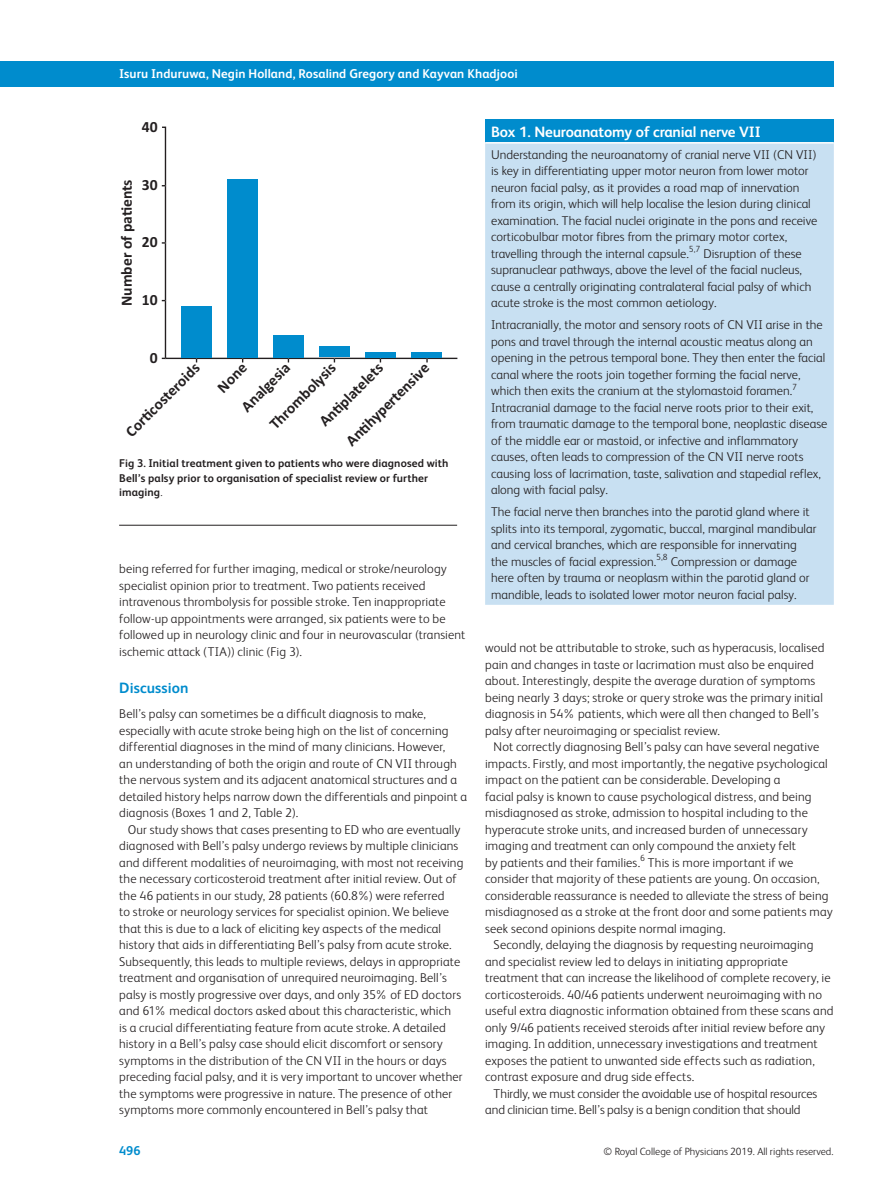
<style>
.page{position:relative;width:893px;height:1191px;background:#fff}
.page>*{position:absolute;margin:0;border:0;box-sizing:border-box;transform-origin:0 0}
.t1{font:700 15.6px "Calibri";color:#231f20}
.t2{font:700 15px "FS Albert";letter-spacing:-.01em;color:#fff}
.t3{font:700 15px "FS Albert";letter-spacing:.005em;color:#008ccd}
.t4{font:300 12.75px/16.5px "FS Albert";letter-spacing:.005em;color:#231f20}
.t5{font:700 12.75px "FS Albert";letter-spacing:.005em;color:#fff}
.t6{font:700 12.75px "FS Albert";color:#008ccd}
.t7{font:700 11.25px/14.7px "FS Albert";letter-spacing:.01em;color:#231f20}
.t8{font:300 10.5px "FS Albert";color:#231f20}
.s1{font-weight:300}
</style>
<div class="page">
<div style="left:0;top:62px;width:833px;height:25px;background:#008ccd"></div>
<hr style="left:119px;top:525px;width:338px;height:1px;background:#231f20">
<svg style="left:161px;top:126px;width:296px;height:234px"></svg>
<div style="left:181px;top:306px;width:31px;height:51px;background:#008ccd"></div>
<div style="left:273px;top:335px;width:30px;height:22px;background:#008ccd"></div>
<div style="left:319px;top:346px;width:30px;height:11px;background:#008ccd"></div>
<div style="left:366px;top:352px;width:30px;height:5px;background:#008ccd"></div>
<div style="left:412px;top:352px;width:30px;height:5px;background:#008ccd"></div>
<div style="left:227px;top:179px;width:31px;height:178px;background:#008ccd"></div>
<div style="left:485px;top:119px;width:349px;height:24px;background:#008ccd"></div>
<div style="left:485px;top:144px;width:349px;height:461px;background:#c8e0f2"></div>
<hr style="left:485px;top:142px;width:349px;height:2px;background:#fff">
<p class="t5" style="left:119px;top:68px;width:400px">Isuru Induruwa, Negin Holland, Rosalind Gregory and Kayvan Khadjooi</p>
<p class="t1" style="left:142px;top:122px;width:17px">40</p>
<p class="t1" style="left:142px;top:179px;width:17px">30</p>
<p class="t1" style="left:121px;top:306px;width:128px;rotate:-90deg">Number of pa-ents</p>
<p class="t1" style="left:142px;top:237px;width:17px">20</p>
<p class="t1" style="left:142px;top:294px;width:17px">10</p>
<p class="t1" style="left:150px;top:352px;width:9px">0</p>
<p class="t1" style="left:124px;top:430px;width:99px;rotate:-45deg">Cor-costeroids</p>
<p class="t1" style="left:240px;top:405px;width:64px;rotate:-45deg">Analgesia</p>
<p class="t1" style="left:268px;top:423px;width:88px;rotate:-45deg">Thrombolysis</p>
<p class="t1" style="left:318px;top:420px;width:84px;rotate:-45deg">An-platelets</p>
<p class="t1" style="left:345px;top:439px;width:112px;rotate:-45deg">An-hypertensive</p>
<p class="t7" style="left:119px;top:456px;width:331px">Fig 3. Initial treatment given to patients who were diagnosed with<br>Bell’s palsy prior to organisation of specialist review or further imaging<span class="s1">.</span></p>
<p class="t1" style="left:216px;top:386px;width:36px;rotate:-45deg">None</p>
<p class="t4" style="left:119px;top:562px;width:348px">being referred for further imaging, medical or stroke/neurology specialist opinion prior to treatment. Two patients received intravenous thrombolysis for possible stroke. Ten inappropriate follow-up appointments were arranged, six patients were to be followed up in neurology clinic and four in neurovascular (transient ischemic attack (TIA)) clinic (Fig 3 ).</p>
<p class="t3" style="left:119px;top:682px;width:71px">Discussion</p>
<p class="t4" style="left:119px;top:707px;width:349px">Bell’s palsy can sometimes be a difficult diagnosis to make, especially with acute stroke being high on the list of concerning differential diagnoses in the mind of many clinicians. However,<br>an understanding of both the origin and route of CN VII through the nervous system and its adjacent anatomical structures and a detailed history helps narrow down the differentials and pinpoint a diagnosis (Boxes 1 and 2, Table 2 ).</p>
<p class="t4" style="left:119px;top:822px;width:346px;text-indent:9px">Our study shows that cases presenting to ED who are eventually diagnosed with Bell’s palsy undergo reviews by multiple clinicians and different modalities of neuroimaging, with most not receiving the necessary corticosteroid treatment after initial review. Out of the 46 patients in our study, 28 patients (60.8%) were referred<br>to stroke or neurology services for specialist opinion. We believe that this is due to a lack of eliciting key aspects of the medical history that aids in differentiating Bell’s palsy from acute stroke.<br>Subsequently, this leads to multiple reviews, delays in appropriate treatment and organisation of unrequired neuroimaging. Bell’s palsy is mostly progressive over days, and only 35% of ED doctors and 61% medical doctors asked about this characteristic, which<br>is a crucial differentiating feature from acute stroke. A detailed history in a Bell’s palsy case should elicit discomfort or sensory symptoms in the distribution of the CN VII in the hours or days preceding facial palsy, and it is very important to uncover whether the symptoms were progressive in nature. The presence of other symptoms more commonly encountered in Bell’s palsy that</p>
<p class="t2" style="left:491px;top:125px;width:271px">Box 1. Neuroanatomy of cranial nerve VII</p>
<p class="t4" style="left:491px;top:148px;width:328px">Understanding the neuroanatomy of cranial nerve VII (CN VII) is key in differentiating upper motor neuron from lower motor neuron facial palsy, as it provides a road map of innervation from its origin, which will help localise the lesion during clinical examination. The facial nuclei originate in the pons and receive corticobulbar motor fibres from the primary motor cortex, travelling through the internal capsule. <sup>5,7</sup> Disruption of these supranuclear pathways, above the level of the facial nucleus, cause a centrally originating contralateral facial palsy of which acute stroke is the most common aetiology.</p>
<p class="t4" style="left:491px;top:318px;width:338px">Intracranially, the motor and sensory roots of CN VII arise in the pons and travel through the internal acoustic meatus along an opening in the petrous temporal bone. They then enter the facial canal where the roots join together forming the facial nerve, which then exits the cranium at the stylomastoid foramen. <sup>7<br></sup>Intracranial damage to the facial nerve roots prior to their exit, from traumatic damage to the temporal bone, neoplastic disease of the middle ear or mastoid, or infective and inflammatory causes, often leads to compression of the CN VII nerve roots causing loss of lacrimation, taste, salivation and stapedial reflex, along with facial palsy.</p>
<p class="t4" style="left:491px;top:505px;width:327px">The facial nerve then branches into the parotid gland where it splits into its temporal, zygomatic, buccal, marginal mandibular and cervical branches, which are responsible for innervating the muscles of facial expression. <sup>5,8</sup> Compression or damage here often by trauma or neoplasm within the parotid gland or mandible, leads to isolated lower motor neuron facial palsy.</p>
<p class="t4" style="left:485px;top:641px;width:341px">would not be attributable to stroke, such as hyperacusis, localised pain and changes in taste or lacrimation must also be enquired about. Interestingly, despite the average duration of symptoms being nearly 3 days; stroke or query stroke was the primary initial diagnosis in 54% patients, which were all then changed to Bell’s palsy after neuroimaging or specialist review.</p>
<p class="t4" style="left:485px;top:740px;width:349px;text-indent:9px">Not correctly diagnosing Bell’s palsy can have several negative impacts. Firstly, and most importantly, the negative psychological impact on the patient can be considerable. Developing a<br>facial palsy is known to cause psychological distress, and being misdiagnosed as stroke, admission to hospital including to the hyperacute stroke units, and increased burden of unnecessary imaging and treatment can only compound the anxiety felt<br>by patients and their families. <sup>6</sup> This is more important if we consider that majority of these patients are young. On occasion, considerable reassurance is needed to alleviate the stress of being misdiagnosed as a stroke at the front door and some patients may seek second opinions despite normal imaging.</p>
<p class="t4" style="left:485px;top:938px;width:350px;text-indent:9px">Secondly, delaying the diagnosis by requesting neuroimaging and specialist review led to delays in initiating appropriate treatment that can increase the likelihood of complete recovery, ie corticosteroids. 40/46 patients underwent neuroimaging with no useful extra diagnostic information obtained from these scans and only 9/46 patients received steroids after initial review before any imaging. In addition, unnecessary investigations and treatment exposes the patient to unwanted side effects such as radiation, contrast exposure and drug side effects.</p>
<p class="t4" style="left:485px;top:1086px;width:334px;text-indent:9px">Thirdly, we must consider the avoidable use of hospital resources and clinician time. Bell’s palsy is a benign condition that should</p>
<p class="t6" style="left:119px;top:1145px;width:23px">496</p>
<p class="t8" style="left:604px;top:1147px;width:231px">© Royal College of Physicians 2019. All rights reserved.</p>
</div>
